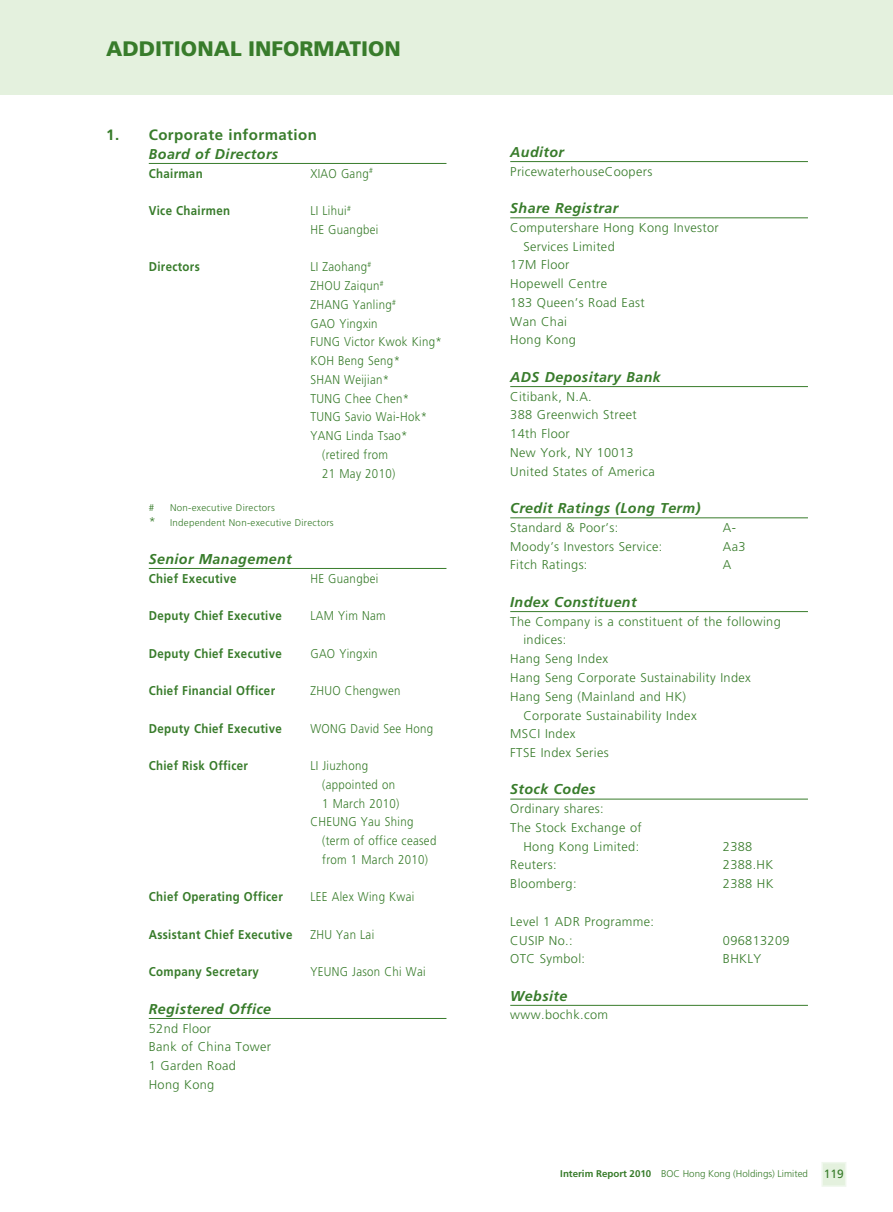
<style>
.page{position:relative;width:893px;height:1212px;background:#fff}
.page>*{position:absolute;margin:0;border:0;box-sizing:border-box;transform-origin:0 0}
.t1{font:900 21px "Frutiger LT Std";color:#387c2b}
.t2{font:700 15px "Frutiger LT Std";letter-spacing:.03em;color:#387c2b}
.t3{font:italic 700 14.25px "Frutiger LT Std";letter-spacing:.03em;color:#387c2b}
.t4{font:300 12.75px/18.8px "Frutiger LT Std";letter-spacing:.03em;color:#387c2b}
.t5{font:300 12.75px/18.8px "Frutiger LT Std";letter-spacing:.03em;color:#387c2b;scale:.9 1}
.t6{font:700 12.75px "Frutiger LT Std";letter-spacing:.03em;color:#387c2b;scale:.9 1}
.t7{font:12px "Frutiger LT Std";color:#387c2b}
.t8{font:300 9.75px/15px "Frutiger LT Std";letter-spacing:.03em;color:#387c2b}
.t9{font:300 9.75px "Frutiger LT Std";color:#387c2b}
.s1{font-size:12.75px}
.s2{font-weight:700}
</style>
<div class="page">
<div style="left:0;top:0;width:893px;height:94px;background:#e4f1de"></div>
<div style="left:822px;top:1163px;width:23px;height:23px;background:#e4f1de"></div>
<div style="left:821px;top:1162px;width:25px;height:25px;border:2px solid #eff7ec"></div>
<hr style="left:149px;top:163px;width:297px;height:1px;background:#387c2b">
<hr style="left:149px;top:568px;width:297px;height:1px;background:#387c2b">
<hr style="left:149px;top:1018px;width:297px;height:1px;background:#387c2b">
<hr style="left:510px;top:161px;width:298px;height:1px;background:#387c2b">
<hr style="left:510px;top:217px;width:298px;height:1px;background:#387c2b">
<hr style="left:510px;top:386px;width:298px;height:1px;background:#387c2b">
<hr style="left:510px;top:517px;width:298px;height:1px;background:#387c2b">
<hr style="left:510px;top:611px;width:298px;height:1px;background:#387c2b">
<hr style="left:510px;top:799px;width:298px;height:1px;background:#387c2b">
<hr style="left:510px;top:1005px;width:298px;height:1px;background:#387c2b">
<h1 class="t1" style="left:106px;top:36px;width:296px">ADDITIONAL INFORMATION</h1>
<p class="t2" style="left:106px;top:128px;width:212px">1. Corporate information</p>
<p class="t3" style="left:149px;top:148px;width:131px">Board of Directors</p>
<p class="t6" style="left:149px;top:168px;width:61px">Chairman</p>
<p class="t5" style="left:310px;top:164px;width:71px">XIAO Gang<sup>#</sup></p>
<p class="t6" style="left:149px;top:205px;width:92px">Vice Chairmen</p>
<p class="t5" style="left:310px;top:202px;width:77px">LI Lihui<sup>#<br></sup>HE Guangbei</p>
<p class="t6" style="left:149px;top:261px;width:58px">Directors</p>
<p class="t5" style="left:310px;top:258px;width:69px">LI Zaohang<sup>#</sup></p>
<p class="t5" style="left:310px;top:277px;width:83px">ZHOU Zaiqun<sup>#</sup></p>
<p class="t5" style="left:310px;top:296px;width:96px">ZHANG Yanling<sup>#</sup></p>
<p class="t5" style="left:310px;top:314px;width:76px">GAO Yingxin</p>
<p class="t5" style="left:310px;top:333px;width:148px">FUNG Victor Kwok King*</p>
<p class="t5" style="left:310px;top:352px;width:101px">KOH Beng Seng*</p>
<p class="t5" style="left:310px;top:371px;width:89px">SHAN Weijian*</p>
<p class="t5" style="left:310px;top:389px;width:111px">TUNG Chee Chen*</p>
<p class="t5" style="left:310px;top:408px;width:131px">TUNG Savio Wai-Hok*</p>
<p class="t5" style="left:310px;top:427px;width:110px">YANG Linda Tsao*</p>
<p class="t5" style="left:322px;top:446px;width:75px">(retired from</p>
<p class="t5" style="left:322px;top:464px;width:83px">21 May 2010)</p>
<p class="t8" style="left:149px;top:501px;width:7px">#</p>
<p class="t8" style="left:149px;top:501px;width:186px;text-indent:21px">Non-executive Directors<br><span class="s1">*</span> Independent Non-executive Directors</p>
<p class="t3" style="left:149px;top:553px;width:144px">Senior Management</p>
<p class="t6" style="left:149px;top:573px;width:99px">Chief Executive</p>
<p class="t5" style="left:310px;top:569px;width:77px">HE Guangbei</p>
<p class="t6" style="left:149px;top:610px;width:149px">Deputy Chief Executive</p>
<p class="t5" style="left:310px;top:607px;width:85px">LAM Yim Nam</p>
<p class="t6" style="left:149px;top:648px;width:149px">Deputy Chief Executive</p>
<p class="t5" style="left:310px;top:644px;width:76px">GAO Yingxin</p>
<p class="t6" style="left:149px;top:685px;width:142px">Chief Financial Officer</p>
<p class="t5" style="left:310px;top:682px;width:102px">ZHUO Chengwen</p>
<p class="t6" style="left:149px;top:723px;width:149px">Deputy Chief Executive</p>
<p class="t5" style="left:310px;top:719px;width:138px">WONG David See Hong</p>
<p class="t6" style="left:149px;top:760px;width:112px">Chief Risk Officer</p>
<p class="t5" style="left:310px;top:757px;width:66px">LI Jiuzhong</p>
<p class="t5" style="left:322px;top:776px;width:83px">(appointed on</p>
<p class="t5" style="left:322px;top:794px;width:87px">1 March 2010)</p>
<p class="t5" style="left:310px;top:813px;width:116px">CHEUNG Yau Shing</p>
<p class="t5" style="left:322px;top:832px;width:128px">(term of office ceased</p>
<p class="t5" style="left:322px;top:851px;width:119px">from 1 March 2010)</p>
<p class="t6" style="left:149px;top:891px;width:150px">Chief Operating Officer</p>
<p class="t5" style="left:310px;top:888px;width:117px">LEE Alex Wing Kwai</p>
<p class="t6" style="left:149px;top:929px;width:161px">Assistant Chief Executive</p>
<p class="t5" style="left:310px;top:926px;width:72px">ZHU Yan Lai</p>
<p class="t6" style="left:149px;top:966px;width:124px">Company Secretary</p>
<p class="t5" style="left:310px;top:963px;width:129px">YEUNG Jason Chi Wai</p>
<p class="t3" style="left:149px;top:1003px;width:124px">Registered Office</p>
<p class="t4" style="left:149px;top:1019px;width:124px">52nd Floor<br>Bank of China Tower<br>1 Garden Road<br>Hong Kong</p>
<p class="t3" style="left:510px;top:146px;width:55px">Auditor</p>
<p class="t4" style="left:510px;top:163px;width:144px">PricewaterhouseCoopers</p>
<p class="t3" style="left:510px;top:202px;width:110px">Share Registrar</p>
<p class="t4" style="left:510px;top:219px;width:210px">Computershare Hong Kong Investor</p>
<p class="t4" style="left:523px;top:238px;width:93px">Services Limited</p>
<p class="t4" style="left:510px;top:256px;width:61px">17M Floor</p>
<p class="t4" style="left:510px;top:275px;width:98px">Hopewell Centre</p>
<p class="t4" style="left:510px;top:294px;width:136px">183 Queen’s Road East</p>
<p class="t4" style="left:510px;top:313px;width:58px">Wan Chai</p>
<p class="t4" style="left:510px;top:331px;width:67px">Hong Kong</p>
<p class="t3" style="left:510px;top:371px;width:152px">ADS Depositary Bank</p>
<p class="t4" style="left:510px;top:388px;width:146px">Citibank, N.A.<br>388 Greenwich Street<br>14th Floor<br>New York, NY 10013<br>United States of America</p>
<p class="t3" style="left:510px;top:502px;width:192px">Credit Ratings (Long Term)</p>
<p class="t4" style="left:510px;top:519px;width:110px">Standard &amp; Poor’s:</p>
<p class="t4" style="left:723px;top:519px;width:15px">A-</p>
<p class="t4" style="left:510px;top:538px;width:154px">Moody’s Investors Service:</p>
<p class="t4" style="left:723px;top:538px;width:24px">Aa3</p>
<p class="t4" style="left:510px;top:556px;width:79px">Fitch Ratings:</p>
<p class="t4" style="left:723px;top:556px;width:10px">A</p>
<p class="t3" style="left:510px;top:596px;width:128px">Index Constituent</p>
<p class="t4" style="left:510px;top:613px;width:272px">The Company is a constituent of the following</p>
<p class="t4" style="left:523px;top:631px;width:44px">indices:</p>
<p class="t4" style="left:510px;top:650px;width:99px">Hang Seng Index</p>
<p class="t4" style="left:510px;top:669px;width:242px">Hang Seng Corporate Sustainability Index</p>
<p class="t4" style="left:510px;top:688px;width:177px">Hang Seng (Mainland and HK)</p>
<p class="t4" style="left:523px;top:706px;width:175px">Corporate Sustainability Index</p>
<p class="t4" style="left:510px;top:725px;width:67px">MSCI Index</p>
<p class="t4" style="left:510px;top:744px;width:100px">FTSE Index Series</p>
<p class="t3" style="left:510px;top:783px;width:87px">Stock Codes</p>
<p class="t4" style="left:510px;top:800px;width:95px">Ordinary shares:</p>
<p class="t4" style="left:510px;top:819px;width:133px">The Stock Exchange of</p>
<p class="t4" style="left:523px;top:838px;width:117px">Hong Kong Limited:</p>
<p class="t4" style="left:723px;top:838px;width:31px">2388</p>
<p class="t4" style="left:510px;top:856px;width:48px">Reuters:</p>
<p class="t4" style="left:723px;top:856px;width:52px">2388.HK</p>
<p class="t4" style="left:510px;top:875px;width:68px">Bloomberg:</p>
<p class="t4" style="left:723px;top:875px;width:52px">2388 HK</p>
<p class="t4" style="left:510px;top:913px;width:145px">Level 1 ADR Programme:<br>CUSIP No.:</p>
<p class="t4" style="left:723px;top:931px;width:68px">096813209</p>
<p class="t4" style="left:510px;top:950px;width:76px">OTC Symbol:</p>
<p class="t4" style="left:723px;top:950px;width:40px">BHKLY</p>
<p class="t3" style="left:510px;top:990px;width:59px">Website</p>
<p class="t4" style="left:510px;top:1006px;width:99px">www.bochk.com</p>
<p class="t9" style="left:560px;top:1170px;width:249px"><span class="s2">Interim Report 2010</span> BOC Hong Kong (Holdings) Limited</p>
<p class="t7" style="left:824px;top:1167px;width:22px">119</p>
</div>
